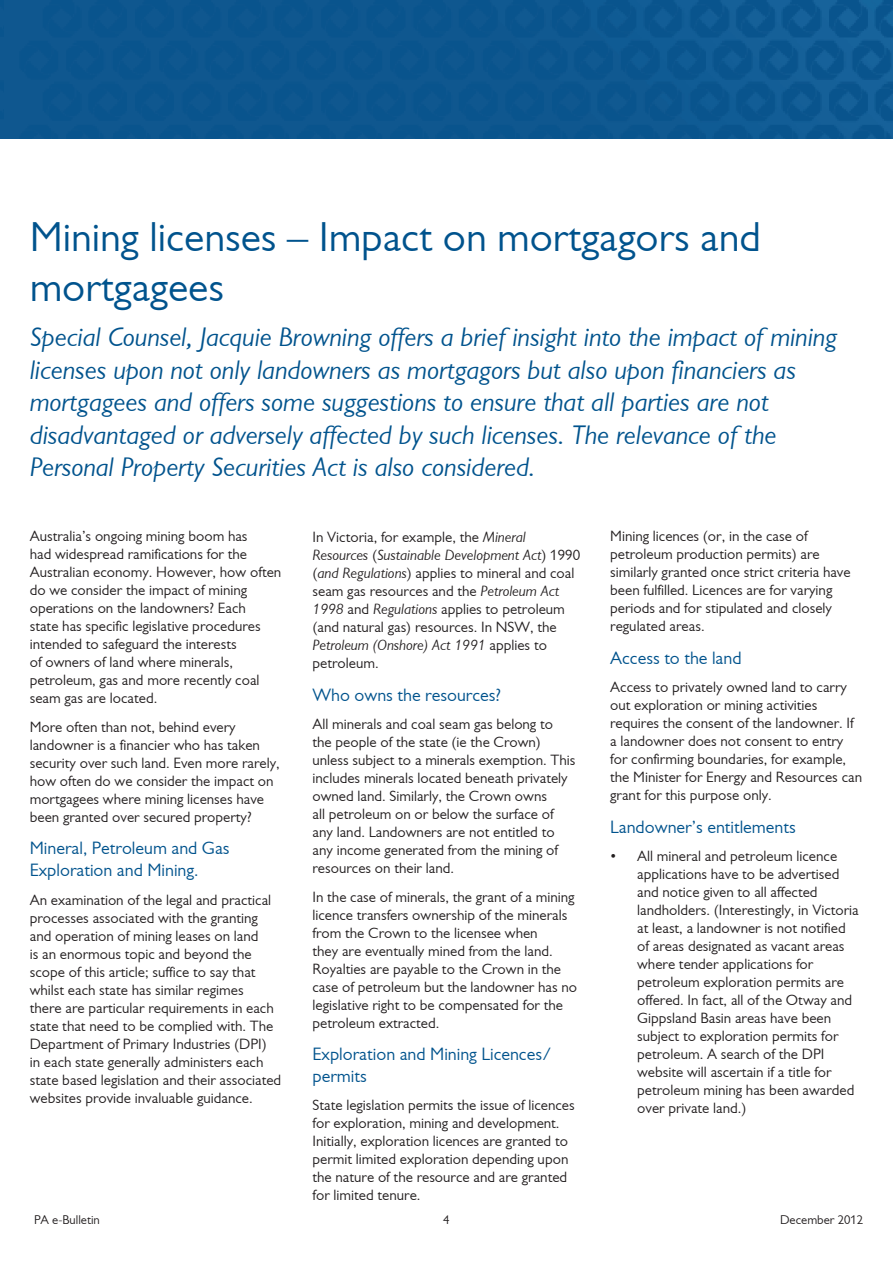
<style>
.page{position:relative;width:893px;height:1263px;background:#fff}
.page>*{position:absolute;margin:0;border:0;box-sizing:border-box;transform-origin:0 0}
.t1{font:42px/50.4px "Gill Alt One MT Book";color:#00538d}
.t2{font:italic 27px/32.4px "Gill Alt One MT Book";color:#00538d}
.t3{font:18px/21.6px "Gill Alt One MT Book";color:#00538d}
.t4{font:15px/18px "Gill Alt One MT Book";color:#231f20}
.t5{font:12.75px "Gill Alt One MT Book";color:#231f20}
.s1{font-style:italic}
</style>
<div class="page">
<div style="left:0;top:0;width:893px;height:138px;background:#0c568e"></div>
<h1 class="t1" style="left:30px;top:211px;width:733px">Mining licenses – Impact on mortgagors and mortgagees</h1>
<p class="t2" style="left:30px;top:321px;width:809px">Special Counsel, Jacquie Browning offers a brief insight into the impact of mining licenses upon not only landowners as mortgagors but also upon financiers as mortgagees and offers some suggestions to ensure that all parties are not disadvantaged or adversely affected by such licenses. The relevance of the Personal Property Securities Act is also considered.</p>
<p class="t4" style="left:30px;top:527px;width:253px">Australia’s ongoing mining boom has<br>had widespread ramifications for the Australian economy. However, how often do we consider the impact of mining operations on the landowners? Each<br>state has specific legislative procedures intended to safeguard the interests<br>of owners of land where minerals, petroleum, gas and more recently coal seam gas are located.</p>
<p class="t4" style="left:30px;top:718px;width:252px">More often than not, behind every landowner is a financier who has taken security over such land. Even more rarely, how often do we consider the impact on mortgagees where mining licenses have been granted over secured property?</p>
<p class="t3" style="left:30px;top:837px;width:201px">Mineral, Petroleum and Gas<br>Exploration and Mining.</p>
<p class="t4" style="left:30px;top:890px;width:253px">An examination of the legal and practical processes associated with the granting and operation of mining leases on land<br>is an enormous topic and beyond the scope of this article; suffice to say that whilst each state has similar regimes<br>there are particular requirements in each state that need to be complied with. The Department of Primary Industries (DPI)<br>in each state generally administers each state based legislation and their associated websites provide invaluable guidance.</p>
<p class="t4" style="left:313px;top:528px;width:269px">In Victoria, for example, the <span class="s1">Mineral Resources</span> (<span class="s1">Sustainable Development Act</span>) 1990 (<span class="s1">and Regulations</span>) applies to mineral and coal seam gas resources and the <span class="s1">Petroleum Act 1998</span> and <span class="s1">Regulations</span> applies to petroleum (and natural gas) resources. In NSW, the <span class="s1">Petroleum (Onshore) Act 1991</span> applies to petroleum.</p>
<p class="t3" style="left:313px;top:684px;width:190px">Who owns the resources?</p>
<p class="t4" style="left:313px;top:715px;width:264px">All minerals and coal seam gas belong to the people of the state (ie the Crown) unless subject to a minerals exemption. This includes minerals located beneath privately owned land. Similarly, the Crown owns<br>all petroleum on or below the surface of any land. Landowners are not entitled to any income generated from the mining of resources on their land.</p>
<p class="t4" style="left:313px;top:888px;width:266px">In the case of minerals, the grant of a mining licence transfers ownership of the minerals from the Crown to the licensee when<br>they are eventually mined from the land.<br>Royalties are payable to the Crown in the case of petroleum but the landowner has no legislative right to be compensated for the petroleum extracted.</p>
<p class="t3" style="left:313px;top:1043px;width:241px">Exploration and Mining Licences/ permits</p>
<p class="t4" style="left:313px;top:1096px;width:264px">State legislation permits the issue of licences for exploration, mining and development.<br>Initially, exploration licences are granted to permit limited exploration depending upon the nature of the resource and are granted for limited tenure.</p>
<p class="t4" style="left:610px;top:527px;width:242px">Mining licences (or, in the case of petroleum production permits) are similarly granted once strict criteria have been fulfilled. Licences are for varying periods and for stipulated and closely regulated areas.</p>
<p class="t3" style="left:610px;top:647px;width:133px">Access to the land</p>
<p class="t4" style="left:610px;top:678px;width:253px">Access to privately owned land to carry out exploration or mining activities requires the consent of the landowner. If a landowner does not consent to entry for confirming boundaries, for example, the Minister for Energy and Resources can grant for this purpose only.</p>
<p class="t3" style="left:610px;top:816px;width:187px">Landowner’s entitlements</p>
<p class="t4" style="left:637px;top:847px;width:223px;text-indent:-27px">• All mineral and petroleum licence applications have to be advertised and notice given to all affected landholders. (Interestingly, in Victoria at least, a landowner is not notified of areas designated as vacant areas where tender applications for petroleum exploration permits are offered. In fact, all of the Otway and Gippsland Basin areas have been subject to exploration permits for petroleum. A search of the DPI website will ascertain if a title for petroleum mining has been awarded over private land.)</p>
<p class="t5" style="left:34px;top:1212px;width:67px">PA e-Bulletin</p>
<p class="t5" style="left:443px;top:1212px;width:8px">4</p>
<p class="t5" style="left:780px;top:1212px;width:85px">December 2012</p>
</div>
